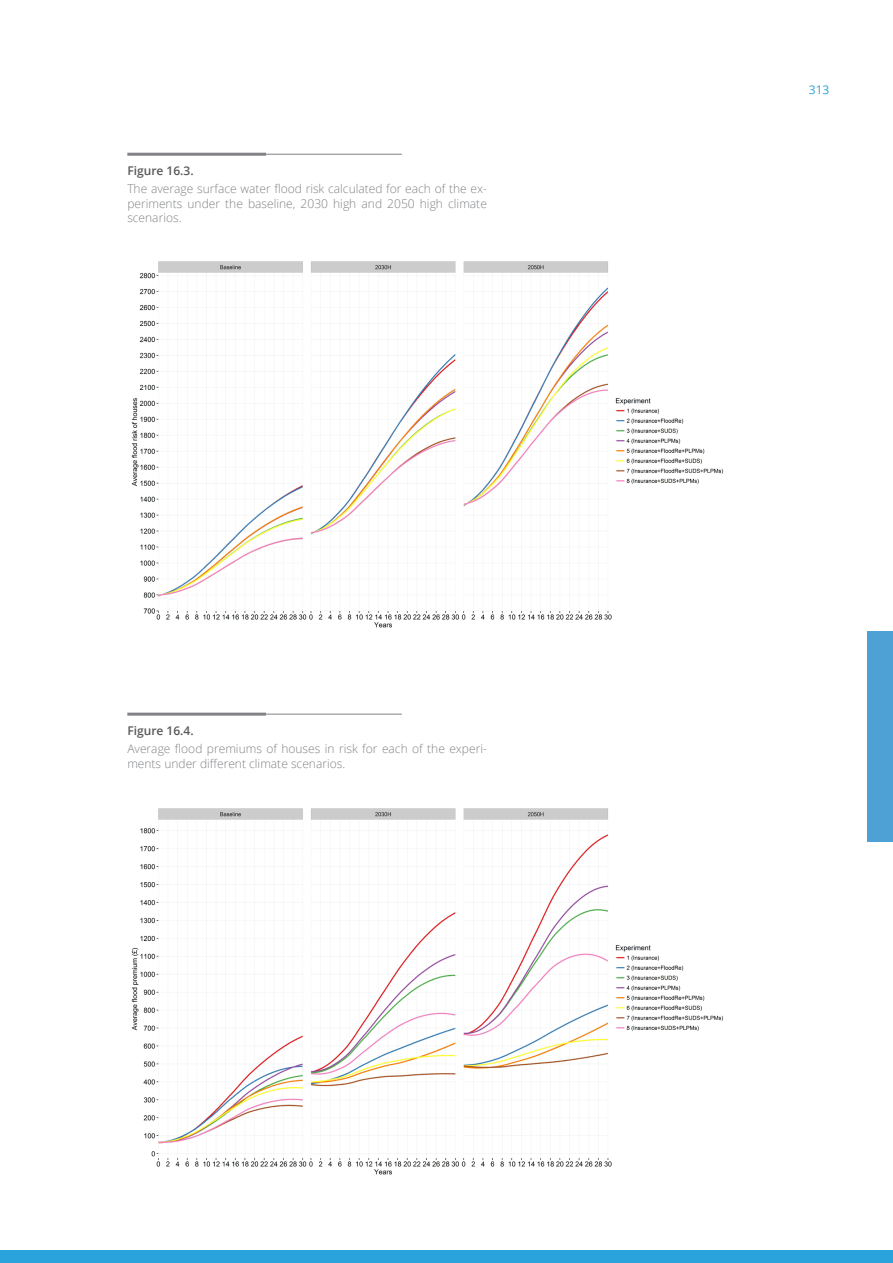
<style>
.page{position:relative;width:893px;height:1263px;background:#fff}
.page>*{position:absolute;margin:0;border:0;box-sizing:border-box;transform-origin:0 0}
.t1{font:300 12px/14.4px "Open Sans";color:#808285;text-align:justify}
.t2{font:600 12px "Open Sans";color:#57585a}
.t3{font:12px "Open Sans";color:#2aa2db}
</style>
<div class="page">
<div style="left:867px;top:631px;width:25px;height:210px;background:#4da1d4"></div>
<div style="left:0;top:1249px;width:892px;height:13px;background:#2aa2db"></div>
<img style="left:131px;top:261px;width:593px;height:367px">
<img style="left:131px;top:808px;width:593px;height:367px">
<hr style="left:127px;top:153px;width:139px;height:3px;background:#808285">
<hr style="left:266px;top:154px;width:136px;height:1px;background:#808285">
<hr style="left:127px;top:712px;width:139px;height:3px;background:#808285">
<hr style="left:266px;top:713px;width:136px;height:1px;background:#808285">
<p class="t2" style="left:127px;top:162px;width:68px">Figure 16.3.</p>
<p class="t1" style="left:127px;top:181px;width:361px">The average surface water flood risk calculated for each of the ex&shy;periments under the baseline, 2030 high and 2050 high climate scenarios.</p>
<p class="t2" style="left:127px;top:722px;width:68px">Figure 16.4.</p>
<p class="t1" style="left:127px;top:741px;width:361px">Average flood premiums of houses in risk for each of the experi&shy;ments under different climate scenarios.</p>
<p class="t3" style="left:808px;top:81px;width:22px">313</p>
</div>
